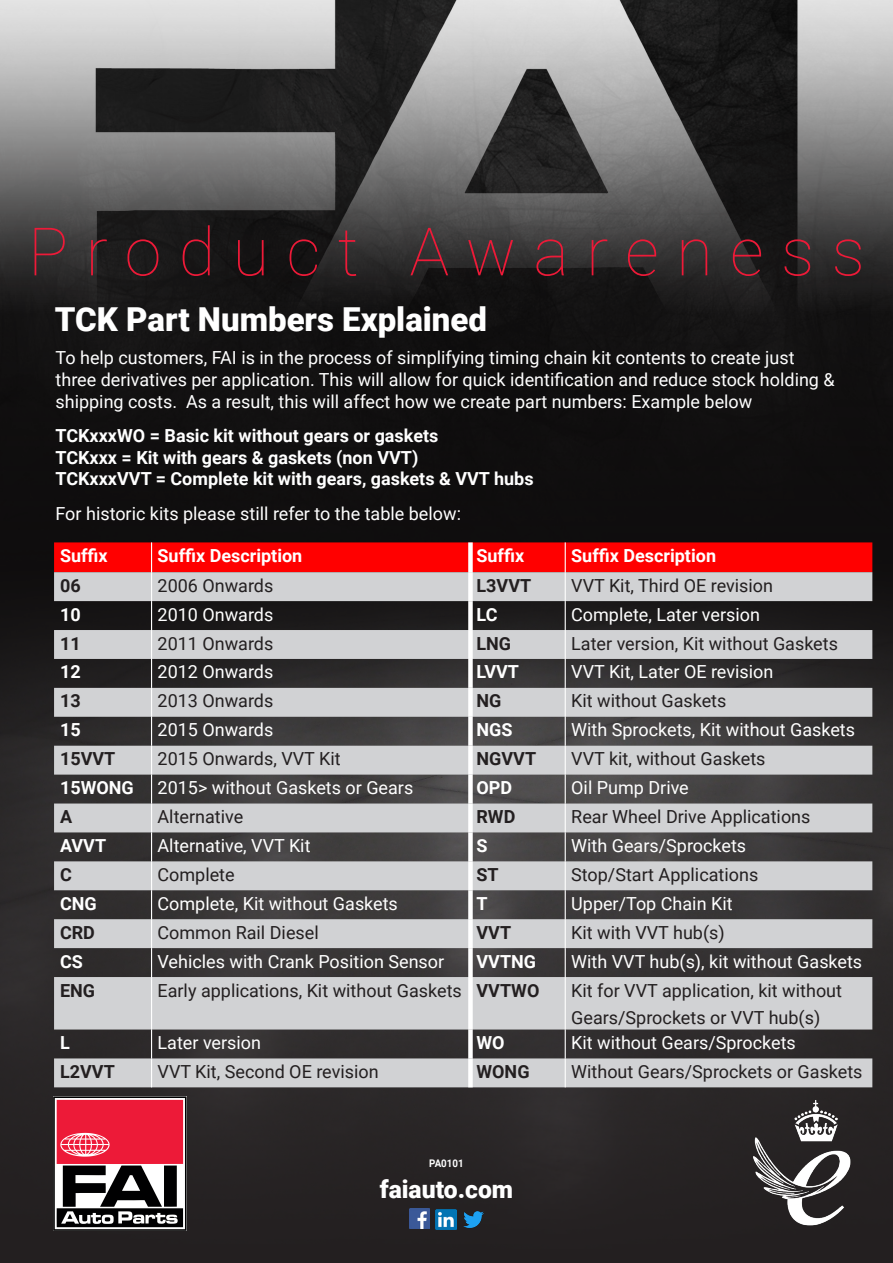
<style>
.page{position:relative;width:893px;height:1263px;background:#fff}
.page>*{position:absolute;margin:0;border:0;box-sizing:border-box;transform-origin:0 0}
.t1{font:100 66.75px "Roboto";letter-spacing:.26em;color:#ed1a38}
.t2{font:900 33px "Roboto";color:#fff}
.t3{font:900 24.75px "Roboto";color:#fff}
.t4{font:18px/21.6px "Roboto";color:#fff}
.t5{font:18px/27px "Roboto";color:#231f20}
.t6{font:700 18px "Roboto";color:#fff}
.t7{font:700 18px "Roboto";color:#231f20}
.t8{font:700 10.5px "Roboto";color:#fff;scale:.93 1}
</style>
<div class="page">
<img style="left:0;top:336px;width:893px;height:927px">
<img style="left:0;top:0;width:893px;height:168px">
<div style="left:0;top:168px;width:893px;height:168px;background:#231f20;opacity:.15"></div>
<svg style="left:53px;top:1096px;width:134px;height:135px"></svg>
<img style="left:754px;top:1100px;width:110px;height:136px">
<img style="left:409px;top:1208px;width:21px;height:21px">
<img style="left:436px;top:1209px;width:20px;height:21px">
<img style="left:463px;top:1209px;width:21px;height:21px">
<svg style="left:54px;top:977px;width:818px;height:110px;background:#a6a6a8"></svg>
<div style="left:468px;top:977px;width:5px;height:52px;background:#fff"></div>
<div style="left:468px;top:1029px;width:5px;height:29px;background:#fff"></div>
<div style="left:468px;top:1058px;width:5px;height:29px;background:#fff"></div>
<hr style="left:565px;top:977px;width:1px;height:52px;background:#fff">
<svg style="left:565px;top:1029px;width:1px;height:58px"></svg>
<svg style="left:54px;top:542px;width:818px;height:435px;background:#8c7a7b"></svg>
<hr style="left:151px;top:977px;width:1px;height:52px;background:#fff">
<svg style="left:151px;top:1029px;width:1px;height:58px"></svg>
<p class="t1" style="left:28px;top:205px;width:838px">Product Awareness</p>
<p class="t2" style="left:55px;top:296px;width:434px">TCK Part Numbers Explained</p>
<p class="t4" style="left:56px;top:346px;width:781px">To help customers, FAI is in the process of simplifying timing chain kit contents to create just three derivatives per application. This will allow for quick identification and reduce stock holding &amp; shipping costs. As a result, this will affect how we create part numbers: Example below</p>
<p class="t6" style="left:56px;top:423px;width:384px">TCKxxxWO = Basic kit without gears or gaskets</p>
<p class="t6" style="left:56px;top:445px;width:364px">TCKxxx = Kit with gears &amp; gaskets (non VVT)</p>
<p class="t6" style="left:56px;top:466px;width:480px">TCKxxxVVT = Complete kit with gears, gaskets &amp; VVT hubs</p>
<p class="t4" style="left:56px;top:502px;width:407px">For historic kits please still refer to the table below:</p>
<p class="t6" style="left:60px;top:543px;width:49px">Suffix</p>
<p class="t6" style="left:158px;top:543px;width:146px">Suffix Description</p>
<p class="t6" style="left:476px;top:543px;width:49px">Suffix</p>
<p class="t6" style="left:571px;top:543px;width:146px">Suffix Description</p>
<p class="t7" style="left:60px;top:573px;width:22px">06</p>
<p class="t5" style="left:158px;top:571px;width:117px">2006 Onwards</p>
<p class="t7" style="left:476px;top:573px;width:56px">L3VVT</p>
<p class="t5" style="left:571px;top:571px;width:203px">VVT Kit, Third OE revision</p>
<p class="t6" style="left:60px;top:602px;width:22px">10</p>
<p class="t4" style="left:158px;top:603px;width:117px">2010 Onwards</p>
<p class="t6" style="left:476px;top:602px;width:22px">LC</p>
<p class="t4" style="left:571px;top:603px;width:190px">Complete, Later version</p>
<p class="t7" style="left:60px;top:630px;width:22px">11</p>
<p class="t5" style="left:158px;top:629px;width:117px">2011 Onwards</p>
<p class="t7" style="left:476px;top:630px;width:36px">LNG</p>
<p class="t5" style="left:571px;top:629px;width:268px">Later version, Kit without Gaskets</p>
<p class="t6" style="left:60px;top:659px;width:22px">12</p>
<p class="t4" style="left:158px;top:661px;width:117px">2012 Onwards</p>
<p class="t6" style="left:476px;top:659px;width:44px">LVVT</p>
<p class="t4" style="left:571px;top:661px;width:204px">VVT Kit, Later OE revision</p>
<p class="t7" style="left:60px;top:688px;width:22px">13</p>
<p class="t5" style="left:158px;top:687px;width:117px">2013 Onwards</p>
<p class="t7" style="left:476px;top:688px;width:26px">NG</p>
<p class="t5" style="left:571px;top:687px;width:157px">Kit without Gaskets</p>
<p class="t6" style="left:60px;top:717px;width:22px">15</p>
<p class="t4" style="left:158px;top:718px;width:117px">2015 Onwards</p>
<p class="t6" style="left:476px;top:717px;width:38px">NGS</p>
<p class="t4" style="left:571px;top:718px;width:285px">With Sprockets, Kit without Gaskets</p>
<p class="t7" style="left:60px;top:746px;width:57px">15VVT</p>
<p class="t5" style="left:158px;top:745px;width:185px">2015 Onwards, VVT Kit</p>
<p class="t7" style="left:476px;top:746px;width:61px">NGVVT</p>
<p class="t5" style="left:571px;top:745px;width:196px">VVT kit, without Gaskets</p>
<p class="t6" style="left:60px;top:775px;width:75px">15WONG</p>
<p class="t4" style="left:158px;top:776px;width:257px">2015&gt; without Gaskets or Gears</p>
<p class="t6" style="left:476px;top:775px;width:37px">OPD</p>
<p class="t4" style="left:571px;top:776px;width:119px">Oil Pump Drive</p>
<p class="t7" style="left:60px;top:804px;width:14px">A</p>
<p class="t5" style="left:158px;top:802px;width:87px">Alternative</p>
<p class="t7" style="left:476px;top:804px;width:40px">RWD</p>
<p class="t5" style="left:571px;top:802px;width:241px">Rear Wheel Drive Applications</p>
<p class="t6" style="left:60px;top:833px;width:48px">AVVT</p>
<p class="t4" style="left:158px;top:834px;width:155px">Alternative, VVT Kit</p>
<p class="t6" style="left:476px;top:833px;width:13px">S</p>
<p class="t4" style="left:571px;top:834px;width:177px">With Gears/Sprockets</p>
<p class="t7" style="left:60px;top:862px;width:13px">C</p>
<p class="t5" style="left:158px;top:860px;width:79px">Complete</p>
<p class="t7" style="left:476px;top:862px;width:24px">ST</p>
<p class="t5" style="left:571px;top:860px;width:189px">Stop/Start Applications</p>
<p class="t6" style="left:60px;top:891px;width:38px">CNG</p>
<p class="t4" style="left:158px;top:892px;width:242px">Complete, Kit without Gaskets</p>
<p class="t6" style="left:476px;top:891px;width:13px">T</p>
<p class="t4" style="left:571px;top:892px;width:163px">Upper/Top Chain Kit</p>
<p class="t7" style="left:60px;top:920px;width:36px">CRD</p>
<p class="t5" style="left:158px;top:918px;width:163px">Common Rail Diesel</p>
<p class="t7" style="left:476px;top:920px;width:36px">VVT</p>
<p class="t5" style="left:571px;top:918px;width:155px">Kit with VVT hub(s)</p>
<p class="t6" style="left:60px;top:948px;width:24px">CS</p>
<p class="t4" style="left:158px;top:950px;width:288px">Vehicles with Crank Position Sensor</p>
<p class="t6" style="left:476px;top:948px;width:61px">VVTNG</p>
<p class="t4" style="left:571px;top:950px;width:292px">With VVT hub(s), kit without Gaskets</p>
<p class="t7" style="left:60px;top:977px;width:37px">ENG</p>
<p class="t5" style="left:158px;top:976px;width:306px">Early applications, Kit without Gaskets</p>
<p class="t7" style="left:476px;top:977px;width:64px">VVTWO</p>
<p class="t5" style="left:571px;top:976px;width:272px">Kit for VVT application, kit without<br>Gears/Sprockets or VVT hub(s)</p>
<p class="t6" style="left:60px;top:1030px;width:11px">L</p>
<p class="t4" style="left:158px;top:1031px;width:105px">Later version</p>
<p class="t6" style="left:476px;top:1030px;width:30px">WO</p>
<p class="t4" style="left:571px;top:1031px;width:226px">Kit without Gears/Sprockets</p>
<p class="t7" style="left:60px;top:1059px;width:56px">L2VVT</p>
<p class="t5" style="left:158px;top:1057px;width:223px">VVT Kit, Second OE revision</p>
<p class="t7" style="left:476px;top:1059px;width:55px">WONG</p>
<p class="t5" style="left:571px;top:1057px;width:293px">Without Gears/Sprockets or Gaskets</p>
<p class="t8" style="left:429px;top:1156px;width:39px">PA0101</p>
<p class="t3" style="left:380px;top:1172px;width:135px">faiauto.com</p>
</div>
